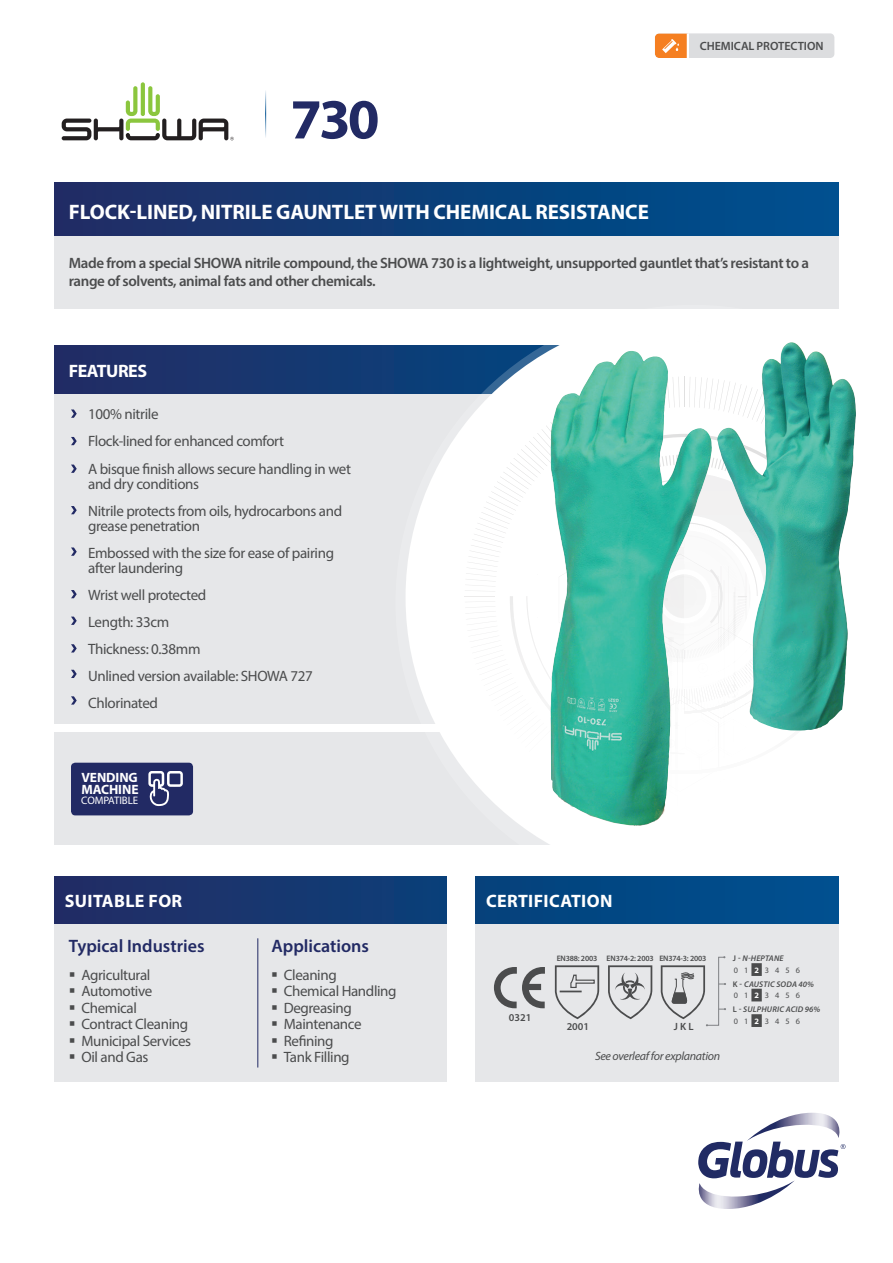
<style>
.page{position:relative;width:893px;height:1263px;background:#fff}
.page>*{position:absolute;margin:0;border:0;box-sizing:border-box;transform-origin:0 0}
.t1{font:700 57px "Myriad Pro";color:#222a64}
.Body_Copy{font:700 21px "Myriad Pro";letter-spacing:-.005em;color:#fff}
.Body_Copy-2{font:600 18px "Myriad Pro";color:#222a64}
.Body_Copy-3{font:700 18px "Myriad Pro";letter-spacing:.02em;color:#fff}
.Body_Copy-4{font:700 18px "Myriad Pro";letter-spacing:-.025em;color:#fff}
.Body_Copy-5{font:15px/15px "Myriad Pro";letter-spacing:-.025em;color:#4b4c4d}
.t2{font:600 15px/18px "Myriad Pro";letter-spacing:-.025em;color:#4b4c4d}
.t3{font:700 13.5px/12px "Myriad Pro";letter-spacing:-.005em;color:#fff}
.Body_Copy-6{font:italic 12px "Myriad Pro";letter-spacing:-.025em;color:#4b4c4d}
.t4{font:600 12px "Myriad Pro";letter-spacing:-.005em;color:#4b4c4d}
.t5{font:10.8px "Myriad Pro";letter-spacing:-.005em;color:#fff}
.t6{font:600 10.5px "Myriad Pro";color:#4b4c4d}
.t7{font:italic 600 8.25px "Myriad Pro";letter-spacing:.02em;color:#4b4c4d}
.t8{font:8.25px "Myriad Pro";color:#4b4c4d}
.t9{font:700 8.25px "Myriad Pro";color:#fff}
.t10{font:600 7.95px "Myriad Pro";letter-spacing:-.025em;color:#4b4c4d}
.s1{font-style:normal}
</style>
<div class="page">
<div style="left:54px;top:732px;width:580px;height:113px;background:#e6e7e9"></div>
<div style="left:71px;top:763px;width:122px;height:52px;background:#222a64;border-radius:4px"></div>
<svg style="left:148px;top:771px;width:35px;height:35px"></svg>
<div style="left:54px;top:373px;width:473px;height:351px;background:#e6e7e9"></div>
<div style="left:54px;top:183px;width:785px;height:53px;background:linear-gradient(to right,#212c64,#005190)"></div>
<div style="left:54px;top:236px;width:785px;height:72px;background:#e6e7e9"></div>
<div style="left:54px;top:346px;width:586px;height:48px;background:#1b356d"></div>
<svg style="left:395px;top:308px;width:461px;height:593px"></svg>
<div style="left:635px;top:669px;width:9px;height:177px;background:#fff"></div>
<div style="left:618px;top:593px;width:18px;height:253px;background:#fff"></div>
<hr style="left:675px;top:687px;width:3px;height:159px;background:#231f20">
<hr style="left:669px;top:637px;width:3px;height:209px;background:#231f20">
<div style="left:658px;top:649px;width:8px;height:197px;background:#fff"></div>
<div style="left:646px;top:642px;width:18px;height:204px;background:#fff"></div>
<svg style="left:465px;top:377px;width:375px;height:449px"></svg>
<div style="left:634px;top:703px;width:114px;height:114px;background:#fff;border-radius:50%"></div>
<img style="left:550px;top:336px;width:149px;height:490px">
<img style="left:717px;top:344px;width:132px;height:386px">
<svg style="left:698px;top:1113px;width:148px;height:96px"></svg>
<div style="left:475px;top:924px;width:364px;height:158px;background:#e6e7e9"></div>
<svg style="left:555px;top:965px;width:44px;height:54px"></svg>
<div style="left:475px;top:876px;width:364px;height:48px;background:#014986"></div>
<svg style="left:494px;top:967px;width:51px;height:41px"></svg>
<svg style="left:608px;top:965px;width:44px;height:54px"></svg>
<svg style="left:661px;top:956px;width:65px;height:70px"></svg>
<div style="left:54px;top:924px;width:392px;height:158px;background:#e6e7e9"></div>
<div style="left:54px;top:876px;width:392px;height:48px;background:linear-gradient(to right,#232c64,#0c3f79)"></div>
<hr style="left:257px;top:938px;width:1px;height:129px;background:#222a64">
<svg style="left:71px;top:409px;width:6px;height:9px"></svg>
<svg style="left:71px;top:437px;width:6px;height:8px"></svg>
<svg style="left:71px;top:465px;width:6px;height:8px"></svg>
<svg style="left:71px;top:506px;width:6px;height:8px"></svg>
<svg style="left:71px;top:547px;width:6px;height:9px"></svg>
<svg style="left:71px;top:590px;width:6px;height:8px"></svg>
<svg style="left:71px;top:617px;width:6px;height:8px"></svg>
<svg style="left:71px;top:644px;width:6px;height:8px"></svg>
<svg style="left:71px;top:670px;width:6px;height:8px"></svg>
<svg style="left:71px;top:696px;width:6px;height:9px"></svg>
<svg style="left:141px;top:82px;width:4px;height:34px"></svg>
<svg style="left:62px;top:86px;width:172px;height:54px"></svg>
<hr style="left:265px;top:88px;width:1px;height:50px;background:#005292">
<div style="left:653px;top:32px;width:183px;height:27px;background:#dcdddf;border-radius:6px"></div>
<div style="left:652px;top:30px;width:185px;height:31px;border:3px solid #fff;border-radius:6px"></div>
<svg style="left:655px;top:33px;width:35px;height:25px"></svg>
<svg style="left:751px;top:963px;width:11px;height:64px"></svg>
<p class="t1" style="left:290px;top:82px;width:91px">730</p>
<p class="Body_Copy" style="left:69px;top:198px;width:581px">FLOCK-LINED, NITRILE GAUNTLET WITH CHEMICAL RESISTANCE</p>
<p class="t4" style="left:700px;top:39px;width:125px">CHEMICAL PROTECTION</p>
<p class="t2" style="left:69px;top:254px;width:742px">Made from a special SHOWA nitrile compound, the SHOWA 730 is a lightweight, unsupported gauntlet that’s resistant to a range of solvents, animal fats and other chemicals.</p>
<p class="Body_Copy-4" style="left:69px;top:360px;width:80px">FEATURES</p>
<p class="Body_Copy-5" style="left:88px;top:407px;width:72px">100% nitrile</p>
<p class="Body_Copy-5" style="left:88px;top:434px;width:197px">Flock-lined for enhanced comfort</p>
<p class="Body_Copy-5" style="left:88px;top:461px;width:264px">A bisque finish allows secure handling in wet and dry conditions</p>
<p class="Body_Copy-5" style="left:88px;top:503px;width:256px">Nitrile protects from oils, hydrocarbons and grease penetration</p>
<p class="Body_Copy-5" style="left:88px;top:545px;width:247px">Embossed with the size for ease of pairing after laundering</p>
<p class="Body_Copy-5" style="left:88px;top:587px;width:120px">Wrist well protected</p>
<p class="Body_Copy-5" style="left:88px;top:614px;width:83px">Length: 33cm</p>
<p class="Body_Copy-5" style="left:88px;top:641px;width:114px">Thickness: 0.38mm</p>
<p class="Body_Copy-5" style="left:88px;top:668px;width:226px">Unlined version available: SHOWA 727</p>
<p class="Body_Copy-5" style="left:88px;top:695px;width:71px">Chlorinated</p>
<p class="t3" style="left:81px;top:771px;width:59px">VENDING<br>MACHINE</p>
<p class="t5" style="left:81px;top:794px;width:58px">COMPATIBLE</p>
<p class="Body_Copy-3" style="left:65px;top:889px;width:119px">SUITABLE FOR</p>
<p class="Body_Copy-2" style="left:69px;top:934px;width:137px">Typical Industries</p>
<p class="Body_Copy-5" style="left:81px;top:967px;width:70px">Agricultural</p>
<p class="Body_Copy-5" style="left:81px;top:983px;width:72px">Automotive</p>
<p class="Body_Copy-5" style="left:81px;top:1000px;width:57px">Chemical</p>
<p class="Body_Copy-5" style="left:81px;top:1016px;width:108px">Contract Cleaning</p>
<p class="Body_Copy-5" style="left:81px;top:1033px;width:111px">Municipal Services</p>
<p class="Body_Copy-5" style="left:81px;top:1049px;width:68px">Oil and Gas</p>
<p class="Body_Copy-2" style="left:271px;top:934px;width:99px">Applications</p>
<p class="Body_Copy-5" style="left:284px;top:967px;width:54px">Cleaning</p>
<p class="Body_Copy-5" style="left:284px;top:983px;width:114px">Chemical Handling</p>
<p class="Body_Copy-5" style="left:284px;top:1000px;width:70px">Degreasing</p>
<p class="Body_Copy-5" style="left:284px;top:1016px;width:79px">Maintenance</p>
<p class="Body_Copy-5" style="left:284px;top:1033px;width:51px">Refining</p>
<p class="Body_Copy-5" style="left:284px;top:1049px;width:67px">Tank Filling</p>
<p class="Body_Copy-3" style="left:486px;top:889px;width:128px">CERTIFICATION</p>
<p class="t6" style="left:509px;top:1011px;width:24px">0321</p>
<p class="t10" style="left:557px;top:954px;width:42px">EN388: 2003</p>
<p class="t10" style="left:607px;top:954px;width:49px">EN374-2: 2003</p>
<p class="t10" style="left:659px;top:954px;width:49px">EN374-3: 2003</p>
<p class="t6" style="left:674px;top:1020px;width:21px">J K L</p>
<p class="Body_Copy-6" style="left:595px;top:1048px;width:127px">See overleaf for explanation</p>
<p class="t6" style="left:567px;top:1020px;width:24px">2001</p>
<p class="t7" style="left:733px;top:953px;width:52px"><span class="s1">J -</span> N-HEPTANE</p>
<p class="t8" style="left:734px;top:965px;width:6px">0</p>
<p class="t8" style="left:744px;top:965px;width:6px">1</p>
<p class="t9" style="left:754px;top:964px;width:6px">2</p>
<p class="t8" style="left:765px;top:965px;width:6px">3</p>
<p class="t8" style="left:775px;top:965px;width:6px">4</p>
<p class="t8" style="left:785px;top:965px;width:6px">5</p>
<p class="t8" style="left:796px;top:965px;width:6px">6</p>
<p class="t7" style="left:733px;top:978px;width:82px"><span class="s1">K -</span> CAUSTIC SODA 40%</p>
<p class="t8" style="left:734px;top:990px;width:6px">0</p>
<p class="t8" style="left:744px;top:990px;width:6px">1</p>
<p class="t9" style="left:754px;top:990px;width:6px">2</p>
<p class="t8" style="left:765px;top:990px;width:6px">3</p>
<p class="t8" style="left:775px;top:990px;width:6px">4</p>
<p class="t8" style="left:785px;top:990px;width:6px">5</p>
<p class="t8" style="left:796px;top:990px;width:6px">6</p>
<p class="t7" style="left:733px;top:1004px;width:89px"><span class="s1">L</span> - SULPHURIC ACID 96%</p>
<p class="t8" style="left:734px;top:1016px;width:6px">0</p>
<p class="t8" style="left:744px;top:1016px;width:6px">1</p>
<p class="t9" style="left:754px;top:1015px;width:6px">2</p>
<p class="t8" style="left:765px;top:1016px;width:6px">3</p>
<p class="t8" style="left:775px;top:1016px;width:6px">4</p>
<p class="t8" style="left:785px;top:1016px;width:6px">5</p>
<p class="t8" style="left:796px;top:1016px;width:6px">6</p>
</div>
